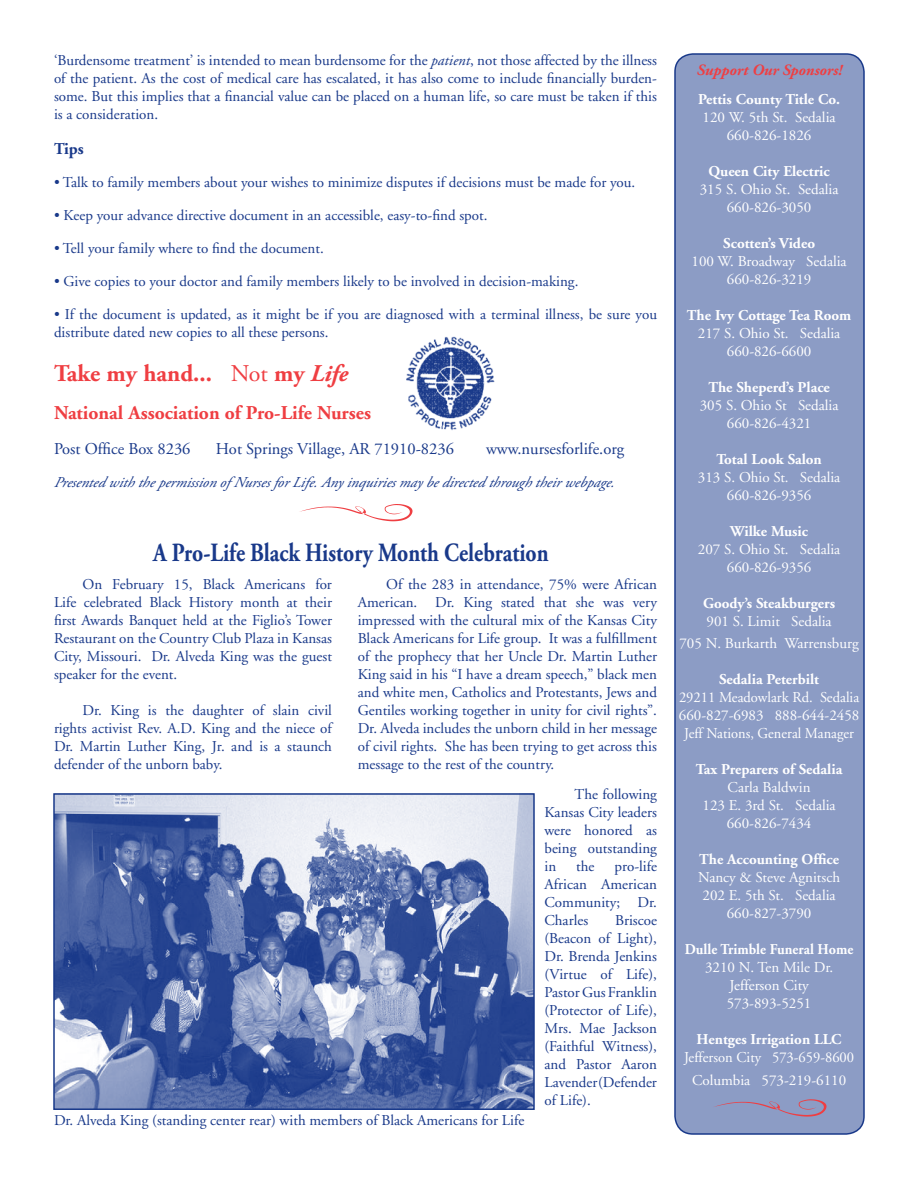
<style>
.page{position:relative;width:918px;height:1188px;background:#fff}
.page>*{position:absolute;margin:0;border:0;box-sizing:border-box;transform-origin:0 0}
.t1{font:700 26.25px "Adobe Garamond Pro";color:#19398a;scale:.82 1}
.t2{font:700 24px "Adobe Garamond";color:#ef3e42}
.t3{font:700 19.5px "Adobe Garamond";color:#ef3e42}
.t4{font:16.5px "Adobe Garamond";color:#19398a}
.t5{font:700 16.5px "Adobe Garamond";color:#19398a}
.t6{font:italic 700 15.75px "Adobe Garamond Pro";color:#ef3e42}
.t7{font:15px/18px "Adobe Garamond";color:#19398a;text-align:justify}
.t8{font:15px/18px "Adobe Garamond";color:#fff;text-align:center}
.t9{font:700 15px "Adobe Garamond";color:#fff}
.t10{font:italic 15px "Adobe Garamond Pro";color:#19398a}
.t11{font:700 15px "Adobe Garamond";color:#fff;scale:.94 1}
.s1{font-style:italic}
.s2{font-weight:400}
.s3{font-family:"Adobe Garamond Pro";font-style:italic}
</style>
<div class="page">
<img style="left:406px;top:336px;width:89px;height:94px">
<div style="left:675px;top:54px;width:189px;height:1080px;background:#8c9cc5;border-radius:18px"></div>
<div style="left:674px;top:53px;width:191px;height:1082px;border:2px solid #19398a;border-radius:18px"></div>
<img style="left:56px;top:796px;width:476px;height:311px">
<div style="left:53px;top:793px;width:482px;height:317px;border:2px solid #19398a"></div>
<svg style="left:300px;top:504px;width:113px;height:17px"></svg>
<svg style="left:714px;top:1099px;width:113px;height:18px"></svg>
<p class="t7" style="left:54px;top:52px;width:604px">‘Burdensome treatment’ is intended to mean burdensome for the <span class="s1">patient</span>, not those affected by the illness of the patient. As the cost of medical care has escalated, it has also come to include financially burden&shy;some. But this implies that a financial value can be placed on a human life, so care must be taken if this is a consideration.</p>
<p class="t5" style="left:54px;top:140px;width:31px">Tips</p>
<p class="t7" style="left:54px;top:173px;width:583px">• Talk to family members about your wishes to minimize disputes if decisions must be made for you.</p>
<p class="t7" style="left:54px;top:206px;width:435px">• Keep your advance directive document in an accessible, easy-to-find spot.</p>
<p class="t7" style="left:54px;top:239px;width:271px">• Tell your family where to find the document.</p>
<p class="t7" style="left:54px;top:272px;width:526px">• Give copies to your doctor and family members likely to be involved in decision-making.</p>
<p class="t7" style="left:54px;top:305px;width:605px">• If the document is updated, as it might be if you are diagnosed with a terminal illness, be sure you distribute dated new copies to all these persons.</p>
<h2 class="t2" style="left:54px;top:360px;width:296px">Take my hand... <span class="s2">Not</span> my <span class="s3">Life</span></h2>
<h3 class="t3" style="left:54px;top:402px;width:319px">National Association of Pro-Life Nurses</h3>
<p class="t4" style="left:54px;top:440px;width:138px">Post Office Box 8236</p>
<p class="t4" style="left:216px;top:440px;width:239px">Hot Springs Village, AR 71910-8236</p>
<p class="t4" style="left:486px;top:440px;width:140px">www.nursesforlife.org</p>
<p class="t10" style="left:54px;top:473px;width:566px">Presented with thep ermission ofNursesforLife.Any inquiriesmay bedirected through theirwebpage.</p>
<h1 class="t1" style="left:153px;top:538px;width:484px">A Pro-Life Black History Month Celebration</h1>
<p class="t7" style="left:54px;top:576px;width:280px;text-indent:28px">On February 15, Black Americans for Life celebrated Black History month at their first Awards Banquet held at the Figlio’s Tower Restaurant on the Country Club Plaza in Kansas City, Missouri. Dr. Alveda King was the guest speaker for the event.</p>
<p class="t7" style="left:54px;top:702px;width:279px;text-indent:28px">Dr. King is the daughter of slain civil rights activist Rev. A.D. King and the niece of Dr. Martin Luther King, Jr. and is a staunch defender of the unborn baby.</p>
<p class="t7" style="left:358px;top:576px;width:301px;text-indent:28px">Of the 283 in attendance, 75% were African American. Dr. King stated that she was very impressed with the cultural mix of the Kansas City Black Americans for Life group. It was a fulfillment of the prophecy that her Uncle Dr. Martin Luther King said in his “I have a dream speech,” black men and white men, Catholics and Protestants, Jews and Gentiles working together in unity for civil rights”.<br>Dr. Alveda includes the unborn child in her message of civil rights. She has been trying to get across this message to the rest of the country.</p>
<p class="t7" style="left:544px;top:786px;width:114px;text-indent:30px">The following Kansas City leaders were honored as being outstanding in</p>
<p class="t7" style="left:544px;top:858px;width:114px;text-indent:70px">pro-life African American Community; Dr.<br>Charles</p>
<p class="t7" style="left:576px;top:858px;width:20px">the</p>
<p class="t7" style="left:544px;top:912px;width:114px;text-indent:71px">Briscoe (Beacon of Light), Dr. Brenda Jenkins (Virtue of Life), Pastor Gus Franklin (Protector of Life), Mrs. Mae Jackson (Faithful Witness), and Pastor Aaron Lavender (Defender of Life).</p>
<p class="t7" style="left:54px;top:1112px;width:472px">Dr. Alveda King (standing center rear) with members of Black Americans for Life</p>
<p class="t6" style="left:697px;top:61px;width:147px">Support Our Sponsors!</p>
<p class="t9" style="left:698px;top:91px;width:144px">Pettis County Title Co.</p>
<p class="t8" style="left:703px;top:109px;width:134px">120 W. 5th St. Sedalia<br>660-826-1826</p>
<p class="t9" style="left:708px;top:163px;width:123px">Queen City Electric</p>
<p class="t8" style="left:700px;top:181px;width:140px">315 S. Ohio St. Sedalia<br>660-826-3050</p>
<p class="t9" style="left:723px;top:235px;width:93px">Scotten’s Video</p>
<p class="t8" style="left:692px;top:253px;width:157px">100 W. Broadway Sedalia<br>660-826-3219</p>
<p class="t9" style="left:687px;top:307px;width:166px">The Ivy Cottage Tea Room</p>
<p class="t8" style="left:698px;top:325px;width:144px">217 S. Ohio St. Sedalia<br>660-826-6600</p>
<p class="t9" style="left:708px;top:379px;width:123px">The Sheperd’s Place</p>
<p class="t8" style="left:700px;top:397px;width:140px">305 S. Ohio St Sedalia<br>660-826-4321</p>
<p class="t9" style="left:716px;top:451px;width:107px">Total Look Salon</p>
<p class="t8" style="left:698px;top:469px;width:144px">313 S. Ohio St. Sedalia<br>660-826-9356</p>
<p class="t9" style="left:730px;top:523px;width:80px">Wilke Music</p>
<p class="t8" style="left:698px;top:541px;width:144px">207 S. Ohio St. Sedalia<br>660-826-9356</p>
<p class="t9" style="left:703px;top:595px;width:134px">Goody’s Steakburgers</p>
<p class="t8" style="left:679px;top:610px;width:181px;line-height:22.5px">901 S. Limit Sedalia<br>705 N. Burkarth Warrensburg</p>
<p class="t9" style="left:719px;top:672px;width:101px">Sedalia Peterbilt</p>
<p class="t8" style="left:679px;top:689px;width:182px">29211 Meadowlark Rd. Sedalia<br>660-827-6983 888-644-2458<br>Jeff Nations, General Manager</p>
<p class="t9" style="left:696px;top:762px;width:148px">Tax Preparers of Sedalia</p>
<p class="t8" style="left:703px;top:779px;width:135px">Carla Baldwin<br>123 E. 3rd St. Sedalia<br>660-826-7434</p>
<p class="t9" style="left:699px;top:852px;width:141px">The Accounting Office</p>
<p class="t8" style="left:698px;top:869px;width:144px">Nancy &amp; Steve Agnitsch<br>202 E. 5th St. Sedalia<br>660-827-3790</p>
<p class="t11" style="left:685px;top:942px;width:181px">Dulle Trimble Funeral Home</p>
<p class="t8" style="left:705px;top:959px;width:130px">3210 N. Ten Mile Dr.<br>Jefferson City<br>573-893-5251</p>
<p class="t9" style="left:697px;top:1032px;width:146px">Hentges Irrigation LLC</p>
<p class="t8" style="left:684px;top:1047px;width:172px;line-height:22.5px">Jefferson City 573-659-8600<br>Columbia 573-219-6110</p>
</div>
